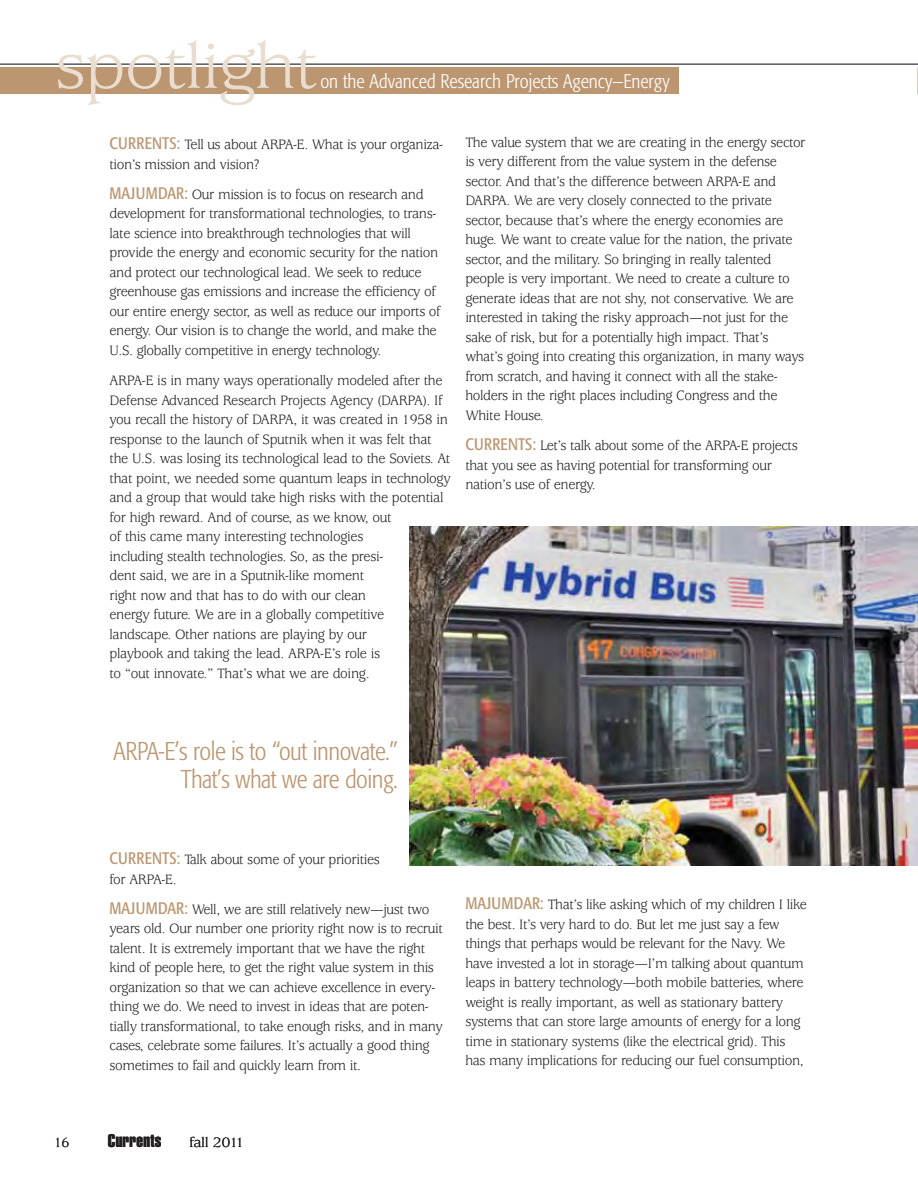
<style>
.page{position:relative;width:918px;height:1188px;background:#fff}
.page>*{position:absolute;margin:0;border:0;box-sizing:border-box;transform-origin:0 0}
.t1{font:69px "Usherwood";letter-spacing:-.03em;color:#e9ddcf;scale:1.1 1}
.t2{font:300 condensed 25.5px/28.5px "Formata";letter-spacing:-.02em;color:#bc9670;text-align:right}
.t3{font:300 condensed 19.5px "Formata";color:#fff}
.t4{font:18px "Helvetica Extra Compressed";letter-spacing:.02em;color:#231f20;scale:1.1 1}
.t5{font:15px/19.5px "Usherwood";letter-spacing:-.03em;color:#231f20;scale:.95 1}
.t6{font:15px "Usherwood";letter-spacing:-.03em;color:#231f20;scale:1.1 1}
.s1{font-family:"Formata";font-stretch:condensed;font-size:16.5px;color:#bc9670}
</style>
<div class="page">
<img style="left:410px;top:526px;width:508px;height:340px">
<hr style="left:0;top:64px;width:918px;height:1px;background:#231f20">
<div style="left:0;top:67px;width:678px;height:27px;background:#bc9670"></div>
<h1 class="t1" style="left:54px;top:40px;width:242px">spotlight</h1>
<h3 class="t3" style="left:320px;top:73px;width:351px">on the Advanced Research Projects Agency—Energy</h3>
<p class="t5" style="left:109px;top:136px;width:353px"><span class="s1">CURRENTS:</span> Tell us about ARPA-E. What is your organiza&shy;tion’s mission and vision?</p>
<p class="t5" style="left:109px;top:186px;width:350px"><span class="s1">MAJUMDAR:</span> Our mission is to focus on research and development for transformational technologies, to trans&shy;late science into breakthrough technologies that will provide the energy and economic security for the nation and protect our technological lead. We seek to reduce greenhouse gas emissions and increase the efficiency of our entire energy sector, as well as reduce our imports of energy. Our vision is to change the world, and make the U.S. globally competitive in energy technology.</p>
<p class="t5" style="left:109px;top:372px;width:361px">ARPA-E is in many ways operationally modeled after the Defense Advanced Research Projects Agency (DARPA). If you recall the history of DARPA, it was created in 1958 in response to the launch of Sputnik when it was felt that the U.S. was losing its technological lead to the Soviets. At that point, we needed some quantum leaps in technology and a group that would take high risks with the potential for high reward. And of course, as we know, out<br>of this came many interesting technologies<br>including stealth technologies. So, as the presi-<br>dent said, we are in a Sputnik-like moment<br>right now and that has to do with our clean<br>energy future. We are in a globally competitive<br>landscape. Other nations are playing by our<br>playbook and taking the lead. ARPA-E’s role is<br>to “out innovate.” That’s what we are doing.</p>
<p class="t5" style="left:465px;top:134px;width:360px">The value system that we are creating in the energy sector is very different from the value system in the defense sector. And that’s the difference between ARPA-E and DARPA. We are very closely connected to the private sector, because that’s where the energy economies are huge. We want to create value for the nation, the private sector, and the military. So bringing in really talented people is very important. We need to create a culture to generate ideas that are not shy, not conservative. We are interested in taking the risky approach—not just for the sake of risk, but for a potentially high impact. That’s what’s going into creating this organization, in many ways from scratch, and having it connect with all the stake&shy;holders in the right places including Congress and the White House.</p>
<p class="t5" style="left:465px;top:437px;width:351px"><span class="s1">CURRENTS:</span> Let’s talk about some of the ARPA-E projects that you see as having potential for transforming our nation’s use of energy.</p>
<h2 class="t2" style="left:114px;top:738px;width:286px">ARPA-E’s role is to “out innovate.”<br>That’s what we are doing.</h2>
<p class="t5" style="left:109px;top:851px;width:286px"><span class="s1">CURRENTS:</span> Talk about some of your priorities for ARPA-E.</p>
<p class="t5" style="left:109px;top:901px;width:352px"><span class="s1">MAJUMDAR:</span> Well, we are still relatively new—just two years old. Our number one priority right now is to recruit talent. It is extremely important that we have the right kind of people here, to get the right value system in this organization so that we can achieve excellence in every&shy;thing we do. We need to invest in ideas that are poten&shy;tially transformational, to take enough risks, and in many cases, celebrate some failures. It’s actually a good thing sometimes to fail and quickly learn from it.</p>
<p class="t5" style="left:465px;top:896px;width:361px"><span class="s1">MAJUMDAR:</span> That’s like asking which of my children I like the best. It’s very hard to do. But let me just say a few things that perhaps would be relevant for the Navy. We have invested a lot in storage—I’m talking about quantum leaps in battery technology—both mobile batteries, where weight is really important, as well as stationary battery systems that can store large amounts of energy for a long time in stationary systems (like the electrical grid). This has many implications for reducing our fuel consumption,</p>
<p class="t5" style="left:54px;top:1134px;width:18px">16</p>
<p class="t4" style="left:108px;top:1134px;width:50px">Currents</p>
<p class="t6" style="left:189px;top:1137px;width:52px">fall 2011</p>
</div>
